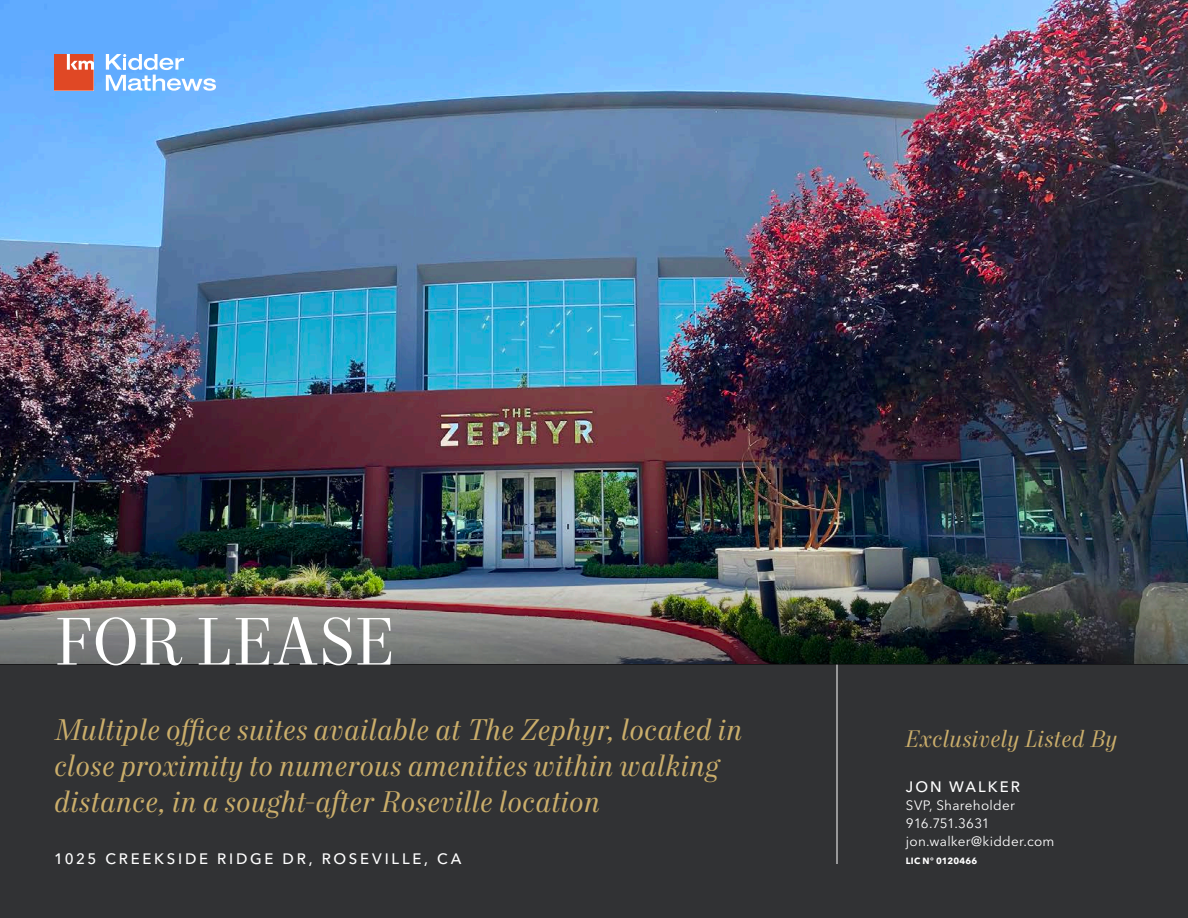
<style>
.page{position:relative;width:1188px;height:918px;background:#fff}
.page>*{position:absolute;margin:0;border:0;box-sizing:border-box;transform-origin:0 0}
.Headline_-_Level_1_-_White_2023{font:67.5px "Mort Modern 08";letter-spacing:-.01em;color:#fff}
.Callout_Text_-_Italics_-_Gold_2023{font:italic 30px/36px "Mort Modern 08";letter-spacing:.005em;color:#cbae6b}
.Callout_Text_-_Italics_-_Gold_2023-2{font:italic 24px "Mort Modern 08";letter-spacing:.01em;color:#cbae6b}
.Property_Address_-_White_2023{font:500 15px "Avenir Next LT Pro";letter-spacing:.185em;color:#fff}
.Contact_Info_-_White_2023{font:500 15px "Avenir Next LT Pro";letter-spacing:.135em;color:#fff}
.Contact_Info_-_White_2023-2{font:13.5px "Avenir Next LT Pro";letter-spacing:.02em;color:#fff}
.Contact_Info_-_White_2023-3{font:13.5px "Avenir Next LT Pro";letter-spacing:-.015em;color:#fff}
.Contact_Info_-_White_2023-4{font:700 9px "Avenir Next LT Pro";letter-spacing:.025em;color:#fff}
</style>
<div class="page">
<img style="left:0;top:0;width:1188px;height:519px">
<div style="left:0;top:665px;width:1188px;height:253px;background:#313234"></div>
<img style="left:0;top:519px;width:1188px;height:146px">
<hr style="left:837px;top:665px;width:1px;height:199px;background:#fff">
<svg style="left:106px;top:54px;width:110px;height:37px"></svg>
<svg style="left:54px;top:54px;width:40px;height:37px"></svg>
<p class="Headline_-_Level_1_-_White_2023" style="left:54px;top:601px;width:342px">FOR LEASE</p>
<p class="Callout_Text_-_Italics_-_Gold_2023" style="left:54px;top:713px;width:690px">Multiple office suites available at The Zephyr, located in close proximity to numerous amenities within walking distance, in a sought-after Roseville location</p>
<p class="Property_Address_-_White_2023" style="left:54px;top:850px;width:409px">1025 CREEKSIDE RIDGE DR, ROSEVILLE, CA</p>
<p class="Callout_Text_-_Italics_-_Gold_2023-2" style="left:904px;top:724px;width:214px">Exclusively Listed By</p>
<p class="Contact_Info_-_White_2023" style="left:906px;top:778px;width:116px">JON WALKER</p>
<p class="Contact_Info_-_White_2023-2" style="left:906px;top:797px;width:110px">SVP, Shareholder</p>
<p class="Contact_Info_-_White_2023-3" style="left:906px;top:815px;width:85px">916.751.3631</p>
<p class="Contact_Info_-_White_2023-2" style="left:906px;top:833px;width:150px">jon.walker@kidder.com</p>
<p class="Contact_Info_-_White_2023-4" style="left:906px;top:855px;width:73px">LIC N° 0120466</p>
</div>
